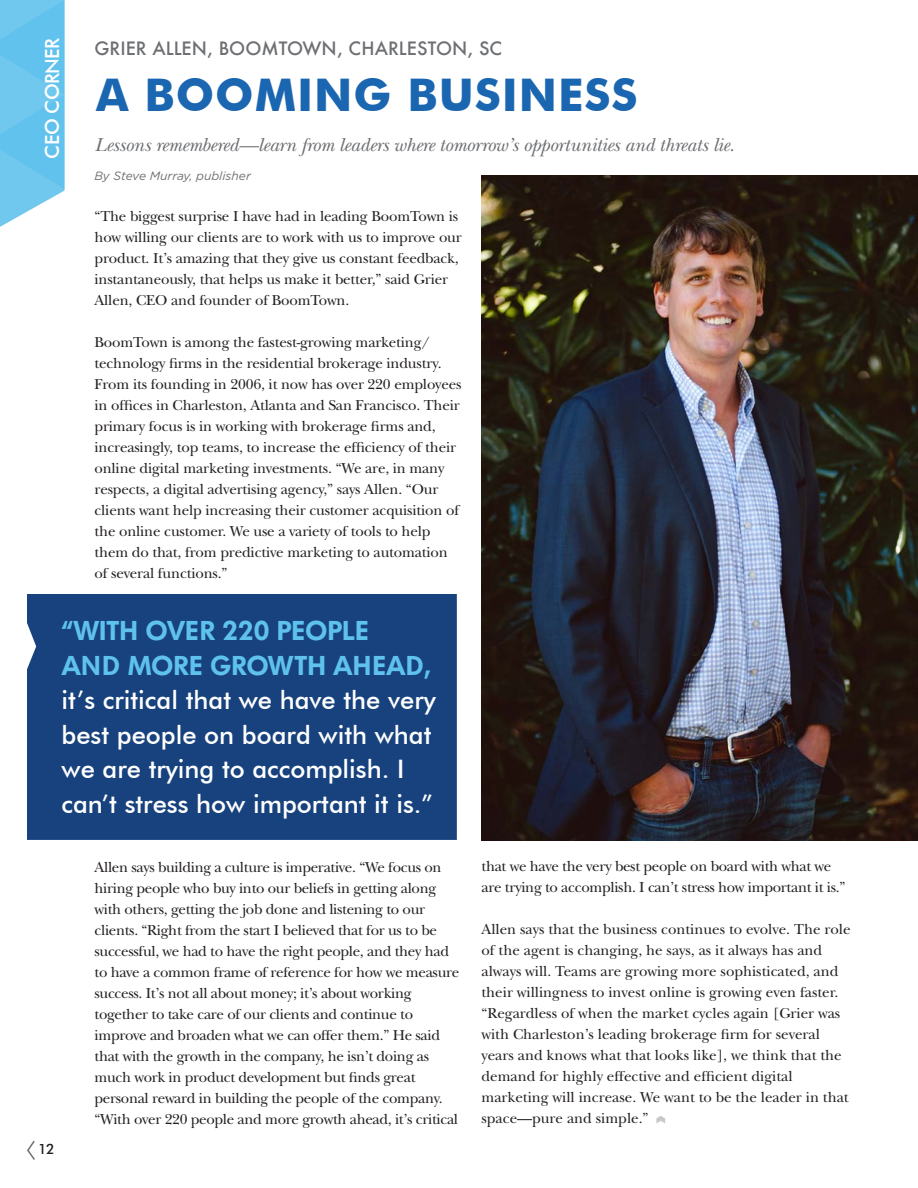
<style>
.page{position:relative;width:918px;height:1188px;background:#fff}
.page>*{position:absolute;margin:0;border:0;box-sizing:border-box;transform-origin:0 0}
.t1{font:700 45px "Futura BT";letter-spacing:.02em;color:#1b66b0}
.t2{font:600 27px/34.5px "Futura BQ";color:#5fc2ee}
.t3{font:500 25.5px/34.5px "Futura BT";color:#fff}
.t4{font:italic 19.5px "New Baskerville";letter-spacing:-.01em;color:#6d6f72}
.t5{font:500 19.5px "Futura BT";letter-spacing:-.03em;color:#fff}
.t6{font:500 18px "Futura";color:#6d6f72}
.t7{font:15px/21px "New Baskerville";letter-spacing:-.01em;color:#231f20}
.t8{font:500 14.25px "Futura BT";color:#231f20}
.t9{font:italic 12px "Gotham";color:#6d6f72}
</style>
<div class="page">
<svg style="left:27px;top:1141px;width:8px;height:19px"></svg>
<svg style="left:656px;top:1116px;width:9px;height:7px"></svg>
<svg style="left:0;top:0;width:65px;height:227px;background:#75c9ef"></svg>
<div style="left:27px;top:594px;width:430px;height:246px;background:#17427d"></div>
<img style="left:482px;top:175px;width:436px;height:665px">
<p class="t5" style="left:40px;top:159px;width:122px;rotate:-90deg">CEO CORNER</p>
<p class="t6" style="left:94px;top:36px;width:409px">GRIER ALLEN, BOOMTOWN, CHARLESTON, SC</p>
<p class="t1" style="left:96px;top:67px;width:543px">A BOOMING BUSINESS</p>
<p class="t4" style="left:94px;top:134px;width:642px">Lessons remembered—learn from leaders where tomorrow’s opportunities and threats lie.</p>
<p class="t9" style="left:94px;top:169px;width:158px">By Steve Murray, publisher</p>
<p class="t7" style="left:94px;top:206px;width:369px">“The biggest surprise I have had in leading BoomTown is how willing our clients are to work with us to improve our product. It’s amazing that they give us constant feedback, instantaneously, that helps us make it better,” said Grier Allen, CEO and founder of BoomTown.</p>
<p class="t7" style="left:94px;top:332px;width:369px">BoomTown is among the fastest-growing marketing/ technology firms in the residential brokerage industry.<br>From its founding in 2006, it now has over 220 employees in offices in Charleston, Atlanta and San Francisco. Their primary focus is in working with brokerage firms and, increasingly, top teams, to increase the efficiency of their online digital marketing investments. “We are, in many respects, a digital advertising agency,” says Allen. “Our clients want help increasing their customer acquisition of the online customer. We use a variety of tools to help them do that, from predictive marketing to automation of several functions.”</p>
<p class="t2" style="left:62px;top:614px;width:371px">“WITH OVER 220 PEOPLE<br>AND MORE GROWTH AHEAD,</p>
<p class="t3" style="left:62px;top:683px;width:376px">it’s critical that we have the very best people on board with what we are trying to accomplish. I can’t stress how important it is.”</p>
<p class="t8" style="left:38px;top:1140px;width:18px">12</p>
<p class="t7" style="left:94px;top:857px;width:366px">Allen says building a culture is imperative. “We focus on hiring people who buy into our beliefs in getting along with others, getting the job done and listening to our clients. “Right from the start I believed that for us to be successful, we had to have the right people, and they had to have a common frame of reference for how we measure success. It’s not all about money; it’s about working together to take care of our clients and continue to improve and broaden what we can offer them.” He said that with the growth in the company, he isn’t doing as much work in product development but finds great personal reward in building the people of the company. “With over 220 people and more growth ahead, it’s critical</p>
<p class="t7" style="left:482px;top:856px;width:365px">that we have the very best people on board with what we are trying to accomplish. I can’t stress how important it is.”</p>
<p class="t7" style="left:482px;top:919px;width:370px">Allen says that the business continues to evolve. The role of the agent is changing, he says, as it always has and always will. Teams are growing more sophisticated, and their willingness to invest online is growing even faster. “Regardless of when the market cycles again [Grier was with Charleston’s leading brokerage firm for several years and knows what that looks like], we think that the demand for highly effective and efficient digital marketing will increase. We want to be the leader in that space—pure and simple.”</p>
</div>
